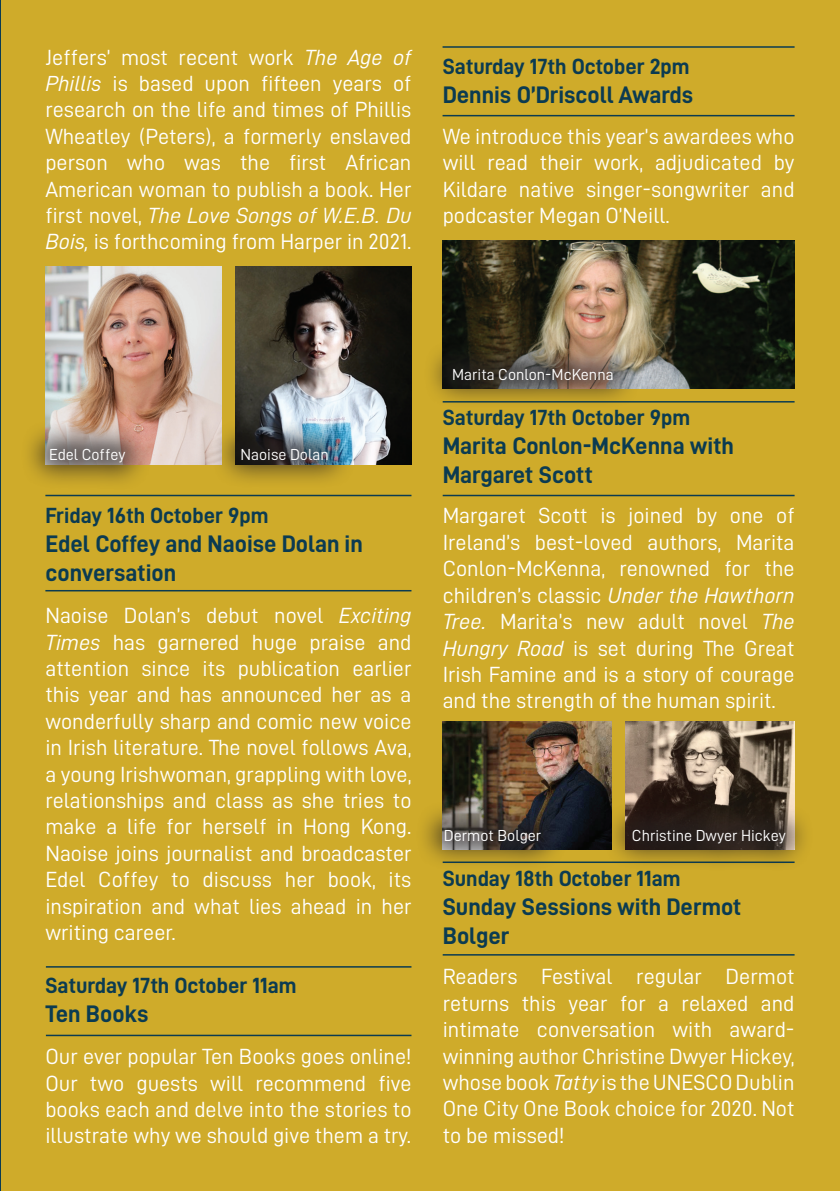
<style>
.page{position:relative;width:840px;height:1191px;background:#fff}
.page>*{position:absolute;margin:0;border:0;box-sizing:border-box;transform-origin:0 0}
.t1{font:24px/28.8px "D DIN Bold";color:#0b3b51}
.t2{font:22px/26.4px "D DIN";color:#fff;text-align:justify}
.t3{font:22px "D DIN Bold";color:#0b3b51}
.t4{font:22px "D DIN Italic";color:#fff}
.t5{font:16px "D DIN";color:#fff}
.s1{font-family:"D DIN Italic"}
.s2{font-family:"D DIN"}
</style>
<div class="page">
<hr style="left:0;top:0;width:1px;height:1191px;background:#0b3b51">
<div style="left:1px;top:0;width:838px;height:1191px;background:#cfab2a"></div>
<img style="left:236px;top:266px;width:175px;height:198px">
<img style="left:46px;top:266px;width:175px;height:198px">
<div style="left:20px;top:419px;width:134px;height:72px;background:#231f20;opacity:.75"></div>
<div style="left:211px;top:419px;width:146px;height:70px;background:#231f20;opacity:.75"></div>
<hr style="left:45px;top:590px;width:366px;height:1px;background:#0b3b51">
<hr style="left:45px;top:495px;width:366px;height:1px;background:#0b3b51">
<hr style="left:442px;top:115px;width:352px;height:1px;background:#0b3b51">
<hr style="left:442px;top:46px;width:352px;height:2px;background:#0b3b51">
<hr style="left:46px;top:1034px;width:365px;height:2px;background:#0b3b51">
<hr style="left:46px;top:966px;width:365px;height:1px;background:#0b3b51">
<hr style="left:442px;top:495px;width:352px;height:1px;background:#0b3b51">
<hr style="left:442px;top:954px;width:352px;height:1px;background:#0b3b51">
<hr style="left:442px;top:401px;width:352px;height:1px;background:#0b3b51">
<hr style="left:442px;top:861px;width:352px;height:2px;background:#0b3b51">
<img style="left:442px;top:240px;width:352px;height:148px">
<div style="left:422px;top:338px;width:219px;height:72px;background:#231f20;opacity:.75"></div>
<img style="left:442px;top:721px;width:169px;height:128px">
<img style="left:625px;top:721px;width:169px;height:79px">
<div style="left:414px;top:800px;width:155px;height:72px;background:#231f20;opacity:.75"></div>
<div style="left:602px;top:800px;width:212px;height:72px;background:#231f20;opacity:.75"></div>
<p class="t2" style="left:45px;top:43px;width:367px">Jeffers’ most recent work <span class="s1">The Age of Phillis</span> is based upon fifteen years of research on the life and times of Phillis Wheatley (Peters), a formerly enslaved person who was the first African American woman to publish a book. Her</p>
<p class="t4" style="left:45px;top:203px;width:367px"><span class="s2">first novel,</span> The Love Songs of W.E.B. Du</p>
<p class="t2" style="left:45px;top:228px;width:367px"><span class="s1">Bois,</span> is forthcoming from Harper in 2021.</p>
<p class="t3" style="left:442px;top:55px;width:248px">Saturday 17th October 2pm</p>
<p class="t1" style="left:442px;top:80px;width:252px">Dennis O’Driscoll Awards</p>
<p class="t2" style="left:442px;top:123px;width:353px">We introduce this year’s awardees who will read their work, adjudicated by Kildare native singer-songwriter and podcaster Megan O’Neill.</p>
<p class="t5" style="left:49px;top:446px;width:78px">Edel Coffey</p>
<p class="t5" style="left:240px;top:445px;width:89px">Naoise Dolan</p>
<p class="t3" style="left:45px;top:503px;width:225px">Friday 16th October 9pm</p>
<p class="t1" style="left:45px;top:529px;width:319px">Edel Coffey and Naoise Dolan in conversation</p>
<p class="t2" style="left:45px;top:602px;width:367px">Naoise Dolan’s debut novel <span class="s1">Exciting Times</span> has garnered huge praise and attention since its publication earlier this year and has announced her as a wonderfully sharp and comic new voice in Irish literature. The novel follows Ava, a young Irishwoman, grappling with love, relationships and class as she tries to make a life for herself in Hong Kong.<br>Naoise joins journalist and broadcaster Edel Coffey to discuss her book, its inspiration and what lies ahead in her writing career.</p>
<p class="t3" style="left:45px;top:973px;width:252px">Saturday 17th October 11am</p>
<p class="t1" style="left:45px;top:998px;width:105px">Ten Books</p>
<p class="t2" style="left:45px;top:1043px;width:367px">Our ever popular Ten Books goes online!<br>Our two guests will recommend five books each and delve into the stories to illustrate why we should give them a try.</p>
<p class="t5" style="left:452px;top:365px;width:163px">Marita Conlon-McKenna</p>
<p class="t3" style="left:442px;top:406px;width:249px">Saturday 17th October 9pm</p>
<p class="t1" style="left:442px;top:431px;width:292px">Marita Conlon-McKenna with<br>Margaret Scott</p>
<p class="t2" style="left:442px;top:502px;width:353px">Margaret Scott is joined by one of Ireland’s best-loved authors, Marita Conlon-McKenna, renowned for the children’s classic <span class="s1">Under the Hawthorn Tree.</span> Marita’s new adult novel <span class="s1">The Hungry Road</span> is set during The Great Irish Famine and is a story of courage and the strength of the human spirit.</p>
<p class="t5" style="left:443px;top:827px;width:99px">Dermot Bolger</p>
<p class="t5" style="left:631px;top:827px;width:155px">Christine Dwyer Hickey</p>
<p class="t3" style="left:442px;top:866px;width:239px">Sunday 18th October 11am</p>
<p class="t1" style="left:442px;top:892px;width:300px">Sunday Sessions with Dermot<br>Bolger</p>
<p class="t2" style="left:442px;top:963px;width:353px">Readers Festival regular Dermot returns this year for a relaxed and intimate conversation with award&shy;winning author Christine Dwyer Hickey, whose book <span class="s1">Tatty</span> is the UNESCO Dublin One City One Book choice for 2020. Not to be missed!</p>
</div>
